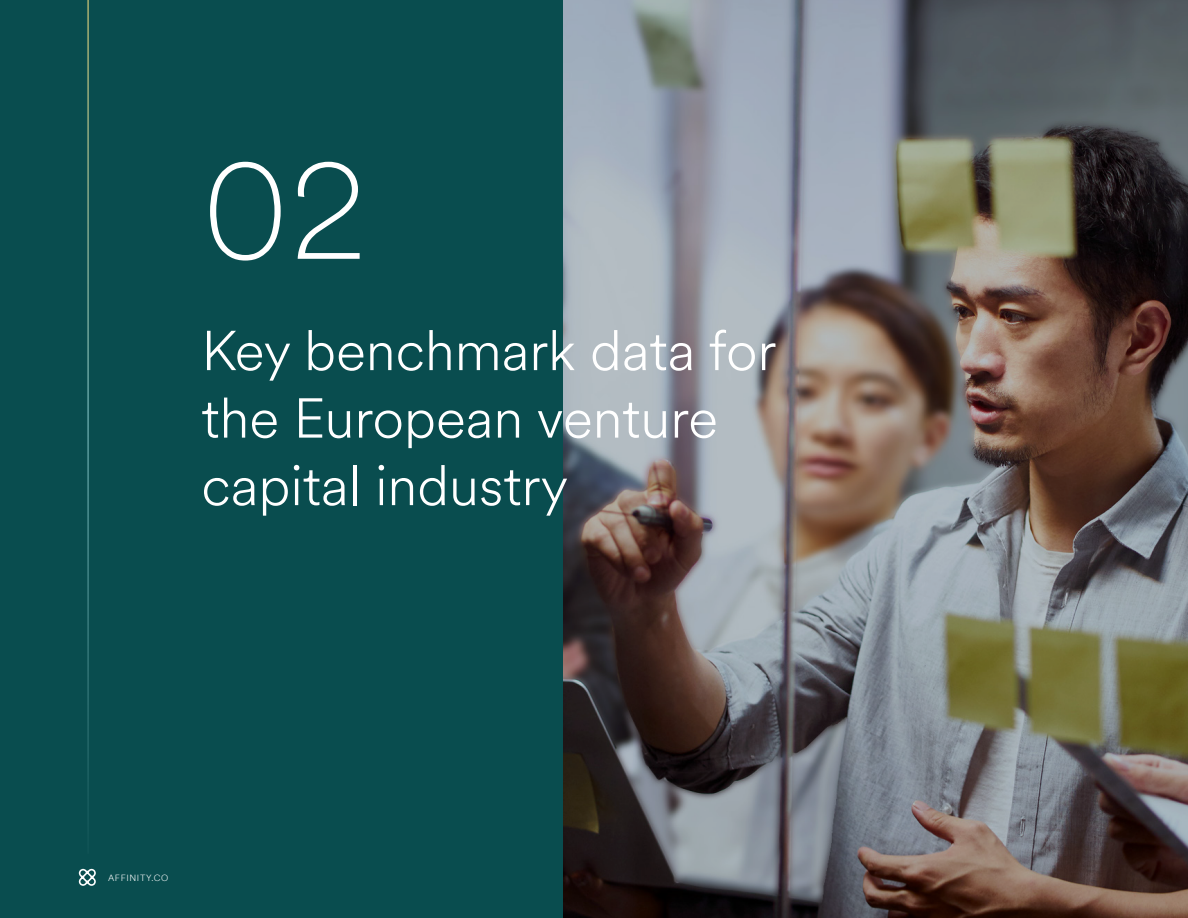
<style>
.page{position:relative;width:1188px;height:918px;background:#094d4f}
.page>*{position:absolute;margin:0;border:0;box-sizing:border-box;transform-origin:0 0}
.Paragraph_Style{font:100 147.15px "Circular XXTT";color:#fff}
.Divider_Title{font:300 55.5px/67.5px "Circular XXTT";color:#fff}
.t1{font:300 9px "Circular XXTT";letter-spacing:.07em;color:#fff}
</style>
<div class="page">
<svg style="left:79px;top:869px;width:17px;height:17px"></svg>
<img style="left:564px;top:0;width:624px;height:918px">
<hr style="left:88px;top:0;width:1px;height:854px;background:#fff">
<p class="Paragraph_Style" style="left:201px;top:110px;width:168px">02</p>
<p class="Divider_Title" style="left:201px;top:315px;width:576px">Key benchmark data for the European venture capital industry</p>
<p class="t1" style="left:108px;top:872px;width:62px">AFFINITY.CO</p>
</div>
